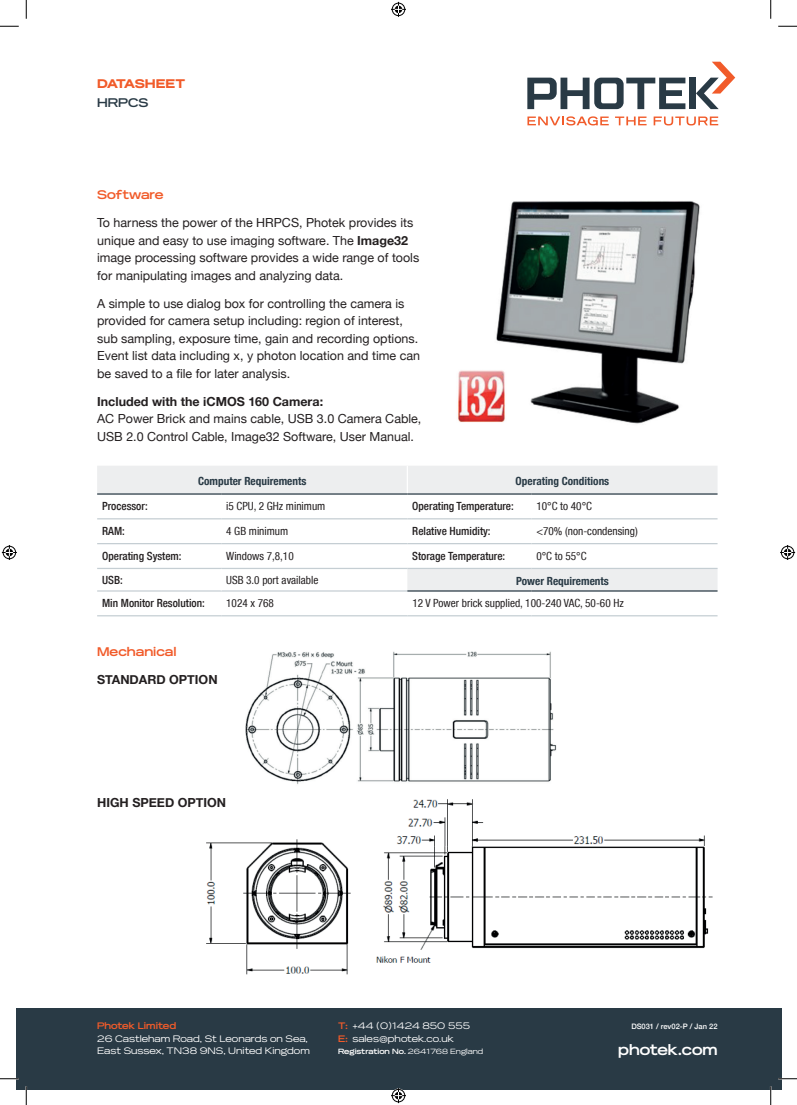
<style>
.page{position:relative;width:797px;height:1105px;background:#fff}
.page>*{position:absolute;margin:0;border:0;box-sizing:border-box;transform-origin:0 0}
.t1{font:700 15px "Reservation Wide";color:#fff}
.t2{font:12.5px/17.5px "Helvetica Neue";color:#231f20}
.t3{font:700 12.5px "Helvetica Neue";color:#231f20}
.t4{font:700 12.5px "Reservation Wide";color:#f15b2a}
.t5{font:900 12.5px "Reservation Wide";letter-spacing:-.01em;color:#f15b2a}
.t6{font:700 12.5px "Reservation Wide";color:#293a45}
.t7{font:condensed 11.25px "Helvetica Neue";color:#231f20}
.t8{font:500 condensed 11.25px "Helvetica Neue";color:#231f20}
.t9{font:700 condensed 11.25px "Helvetica Neue";color:#293a45}
.t10{font:9.38px/12.5px "Reservation Wide";color:#fff}
.t11{font:700 9.38px "Reservation Wide";color:#f15b2a}
.t12{font:700 7.5px "Reservation Wide";color:#fff}
.t13{font:500 7.5px "Helvetica Neue";color:#fff}
.s1{font-weight:700}
.s2{font-weight:700;color:#f15b2a}
.s3{font-weight:400}
</style>
<div class="page">
<div style="left:16px;top:1008px;width:765px;height:81px;background:#293a45"></div>
<svg style="left:97px;top:466px;width:620px;height:124px"></svg>
<hr style="left:407px;top:568px;width:124px;height:1px;background:#c5ced3">
<hr style="left:531px;top:568px;width:186px;height:1px;background:#c5ced3">
<hr style="left:97px;top:518px;width:124px;height:1px;background:#c5ced3">
<hr style="left:221px;top:518px;width:186px;height:1px;background:#c5ced3">
<hr style="left:407px;top:518px;width:124px;height:1px;background:#c5ced3">
<hr style="left:531px;top:518px;width:186px;height:1px;background:#c5ced3">
<hr style="left:97px;top:543px;width:124px;height:1px;background:#c5ced3">
<hr style="left:221px;top:543px;width:186px;height:1px;background:#c5ced3">
<hr style="left:407px;top:543px;width:124px;height:1px;background:#c5ced3">
<hr style="left:531px;top:543px;width:186px;height:1px;background:#c5ced3">
<hr style="left:97px;top:568px;width:124px;height:1px;background:#c5ced3">
<hr style="left:221px;top:568px;width:186px;height:1px;background:#c5ced3">
<hr style="left:97px;top:590px;width:124px;height:2px;background:#c5ced3">
<hr style="left:221px;top:590px;width:186px;height:2px;background:#c5ced3">
<hr style="left:97px;top:615px;width:124px;height:1px;background:#c5ced3">
<hr style="left:221px;top:615px;width:186px;height:1px;background:#c5ced3">
<hr style="left:407px;top:615px;width:124px;height:1px;background:#c5ced3">
<hr style="left:531px;top:615px;width:186px;height:1px;background:#c5ced3">
<svg style="left:407px;top:466px;width:1px;height:27px"></svg>
<svg style="left:221px;top:569px;width:1px;height:21px"></svg>
<hr style="left:97px;top:493px;width:124px;height:2px;background:#293a45">
<hr style="left:221px;top:493px;width:186px;height:2px;background:#293a45">
<hr style="left:407px;top:493px;width:124px;height:2px;background:#293a45">
<hr style="left:531px;top:493px;width:186px;height:2px;background:#293a45">
<hr style="left:407px;top:590px;width:124px;height:2px;background:#293a45">
<hr style="left:531px;top:590px;width:186px;height:2px;background:#293a45">
<img style="left:458px;top:201px;width:242px;height:223px">
<img style="left:245px;top:651px;width:312px;height:133px">
<img style="left:206px;top:799px;width:507px;height:176px">
<svg style="left:527px;top:78px;width:158px;height:31px"></svg>
<div style="left:689px;top:78px;width:7px;height:31px;background:#293a45"></div>
<svg style="left:696px;top:62px;width:39px;height:47px"></svg>
<svg style="left:527px;top:116px;width:81px;height:9px"></svg>
<svg style="left:615px;top:117px;width:31px;height:8px"></svg>
<svg style="left:653px;top:117px;width:65px;height:8px"></svg>
<svg style="left:0;top:25px;width:19px;height:2px"></svg>
<svg style="left:778px;top:25px;width:19px;height:2px"></svg>
<svg style="left:0;top:1078px;width:19px;height:1px"></svg>
<svg style="left:778px;top:1078px;width:19px;height:1px"></svg>
<svg style="left:25px;top:0;width:2px;height:19px"></svg>
<svg style="left:25px;top:1086px;width:2px;height:19px"></svg>
<svg style="left:770px;top:0;width:1px;height:19px"></svg>
<svg style="left:770px;top:1086px;width:1px;height:19px"></svg>
<svg style="left:391px;top:2px;width:15px;height:15px"></svg>
<svg style="left:391px;top:1088px;width:15px;height:15px"></svg>
<svg style="left:2px;top:545px;width:15px;height:15px"></svg>
<svg style="left:780px;top:545px;width:15px;height:15px"></svg>
<p class="t5" style="left:97px;top:77px;width:90px">DATASHEET</p>
<p class="t6" style="left:97px;top:95px;width:53px">HRPCS</p>
<p class="t4" style="left:97px;top:187px;width:68px">Software</p>
<p class="t2" style="left:97px;top:215px;width:323px">To harness the power of the HRPCS, Photek provides its unique and easy to use imaging software. The <span class="s1">Image32 </span>image processing software provides a wide range of tools for manipulating images and analyzing data.</p>
<p class="t2" style="left:97px;top:295px;width:324px">A simple to use dialog box for controlling the camera is provided for camera setup including: region of interest, sub sampling, exposure time, gain and recording options.<br>Event list data including x, y photon location and time can be saved to a file for later analysis.</p>
<p class="t3" style="left:97px;top:392px;width:227px">Included with the iCMOS 160 Camera:</p>
<p class="t2" style="left:97px;top:411px;width:326px">AC Power Brick and mains cable, USB 3.0 Camera Cable,<br>USB 2.0 Control Cable, Image32 Software, User Manual.</p>
<p class="t9" style="left:198px;top:472px;width:110px">Computer Requirements</p>
<p class="t9" style="left:515px;top:472px;width:95px">Operating Conditions</p>
<p class="t8" style="left:102px;top:500px;width:47px">Processor:</p>
<p class="t7" style="left:226px;top:500px;width:101px">i5 CPU, 2 GHz minimum</p>
<p class="t8" style="left:412px;top:500px;width:103px">Operating Temperature:</p>
<p class="t7" style="left:536px;top:500px;width:57px">10°C to 40°C</p>
<p class="t8" style="left:102px;top:524px;width:24px">RAM:</p>
<p class="t7" style="left:226px;top:525px;width:64px">4 GB minimum</p>
<p class="t8" style="left:412px;top:524px;width:80px">Relative Humidity:</p>
<p class="t7" style="left:536px;top:525px;width:103px">&lt;70% (non-condensing)</p>
<p class="t8" style="left:102px;top:549px;width:81px">Operating System:</p>
<p class="t7" style="left:226px;top:550px;width:69px">Windows 7,8,10</p>
<p class="t8" style="left:412px;top:549px;width:94px">Storage Temperature:</p>
<p class="t7" style="left:536px;top:550px;width:52px">0°C to 55°C</p>
<p class="t8" style="left:102px;top:573px;width:22px">USB:</p>
<p class="t7" style="left:226px;top:573px;width:94px">USB 3.0 port available</p>
<p class="t9" style="left:516px;top:572px;width:94px">Power Requirements</p>
<p class="t8" style="left:102px;top:597px;width:104px">Min Monitor Resolution:</p>
<p class="t7" style="left:226px;top:597px;width:49px">1024 x 768</p>
<p class="t7" style="left:412px;top:597px;width:213px">12 V Power brick supplied, 100-240 VAC, 50-60 Hz</p>
<p class="t4" style="left:97px;top:644px;width:81px">Mechanical</p>
<p class="t3" style="left:97px;top:670px;width:122px">STANDARD OPTION</p>
<p class="t3" style="left:97px;top:793px;width:130px">HIGH SPEED OPTION</p>
<p class="t11" style="left:97px;top:1020px;width:80px">Photek Limited</p>
<p class="t10" style="left:97px;top:1032px;width:214px">26 Castleham Road, St Leonards on Sea,<br>East Sussex, TN38 9NS, United Kingdom</p>
<p class="t10" style="left:338px;top:1020px;width:133px"><span class="s2">T:</span> +44 (0)1424 850 555<br><span class="s2">E:</span> sales@photek.co.uk</p>
<p class="t12" style="left:338px;top:1047px;width:146px">Registration No. <span class="s3">2641768 England</span></p>
<p class="t13" style="left:631px;top:1021px;width:88px">DS031 / rev02-P / Jan 22</p>
<p class="t1" style="left:618px;top:1041px;width:101px">photek.com</p>
</div>
